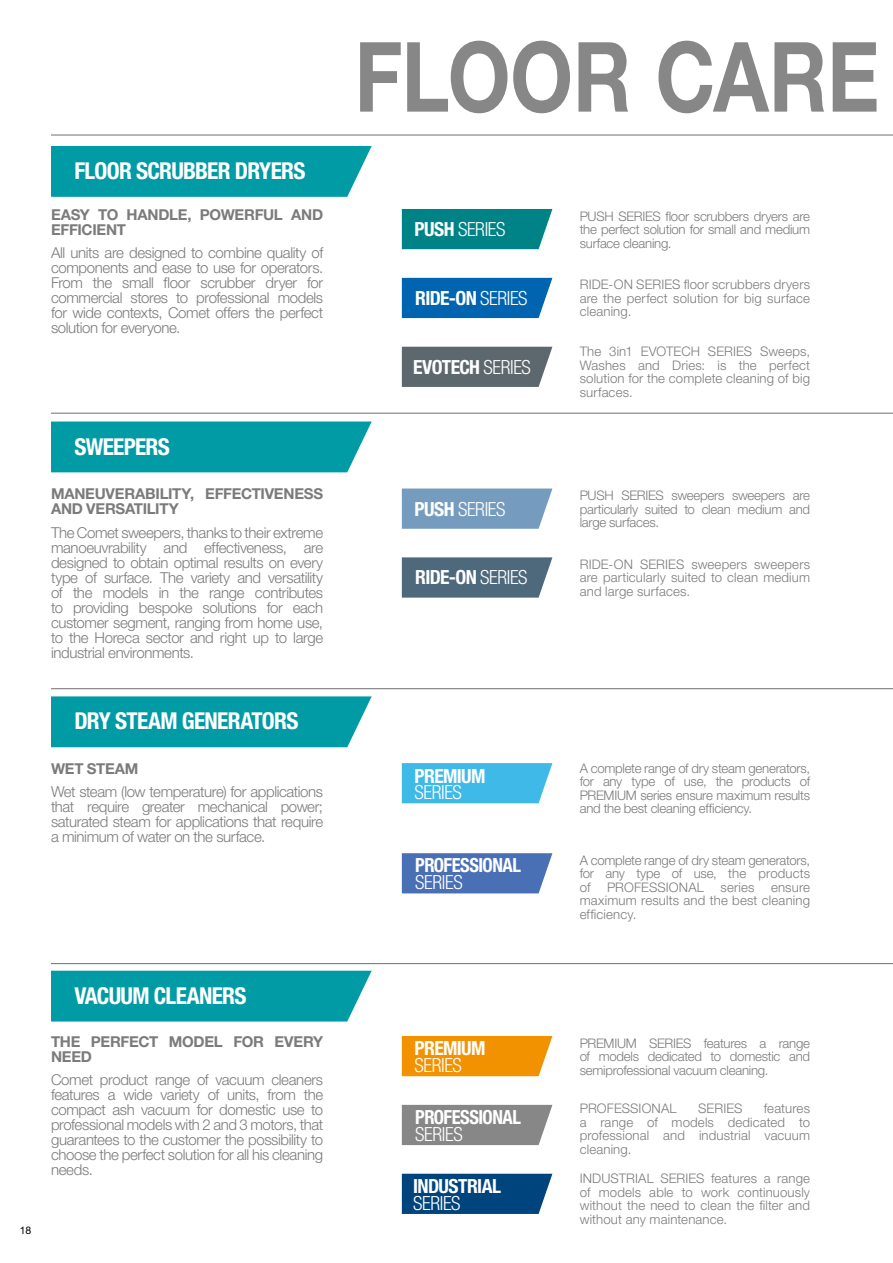
<style>
.page{position:relative;width:893px;height:1263px;background:#fff}
.page>*{position:absolute;margin:0;border:0;box-sizing:border-box;transform-origin:0 0}
.t1{font:700 97.05px "Helvetica Neue LT Pro";letter-spacing:-.005em;color:#878787;scale:.83 1}
.t2{font:700 condensed 23.25px "Helvetica Neue LT Pro";letter-spacing:-.03em;color:#fff}
.t3{font:700 condensed 19.5px "Helvetica Neue LT Pro";letter-spacing:-.03em;color:#fff}
.t4{font:300 condensed 19.5px "Helvetica Neue LT Pro";letter-spacing:-.02em;color:#fff}
.t5{font:700 condensed 19.5px "Helvetica Neue LT Pro";letter-spacing:-.03em;color:#fff;scale:.95 1}
.t6{font:300 15px/15px "Helvetica Neue LT Pro";letter-spacing:-.025em;color:#7c7b7b;text-align:justify}
.t7{font:700 15px/15px "Helvetica Neue LT Pro";letter-spacing:-.02em;color:#7c7b7b}
.t8{font:300 13.2px/13.5px "Helvetica Neue LT Pro";letter-spacing:.005em;color:#7c7b7b;text-align:justify}
.t9{font:10.5px "Helvetica Neue LT Pro";color:#000}
.s1{font-weight:700}
.s2{font-weight:300}
</style>
<div class="page">
<div style="left:402px;top:209px;width:150px;height:40px;background:#008387"></div>
<div style="left:402px;top:1036px;width:150px;height:40px;background:#f39200"></div>
<svg style="left:402px;top:488px;width:150px;height:41px;background:#7da2c1"></svg>
<svg style="left:402px;top:763px;width:150px;height:40px;background:#47bce9"></svg>
<div style="left:51px;top:146px;width:321px;height:51px;background:#009ba4"></div>
<hr style="left:51px;top:413px;width:842px;height:1px;background:#706f6f">
<div style="left:51px;top:421px;width:321px;height:51px;background:#009ba4"></div>
<hr style="left:51px;top:688px;width:842px;height:1px;background:#706f6f">
<div style="left:51px;top:696px;width:321px;height:51px;background:#009ba4"></div>
<hr style="left:51px;top:963px;width:842px;height:1px;background:#706f6f">
<div style="left:51px;top:971px;width:321px;height:50px;background:#009ba4"></div>
<div style="left:402px;top:347px;width:150px;height:40px;background:#5d686e"></div>
<div style="left:402px;top:1174px;width:150px;height:40px;background:#00447e"></div>
<hr style="left:51px;top:135px;width:842px;height:1px;background:#706f6f">
<div style="left:402px;top:278px;width:150px;height:40px;background:#0064b0"></div>
<div style="left:402px;top:1105px;width:150px;height:40px;background:#878787"></div>
<svg style="left:402px;top:557px;width:150px;height:41px;background:#587183"></svg>
<svg style="left:402px;top:853px;width:150px;height:40px;background:#5175b8"></svg>
<h2 class="t2" style="left:74px;top:157px;width:233px">FLOOR SCRUBBER DRYERS</h2>
<p class="t7" style="left:51px;top:206px;width:274px">EASY TO HANDLE, POWERFUL AND<br>EFFICIENT</p>
<p class="t6" style="left:51px;top:245px;width:274px">All units are designed to combine quality of components and ease to use for operators.<br>From the small floor scrubber dryer for commercial stores to professional models for wide contexts, Comet offers the perfect solution for everyone.</p>
<h2 class="t2" style="left:74px;top:432px;width:97px">SWEEPERS</h2>
<p class="t7" style="left:51px;top:486px;width:274px">MANEUVERABILITY, EFFECTIVENESS<br>AND VERSATILITY</p>
<p class="t6" style="left:51px;top:525px;width:274px">The Comet sweepers, thanks to their extreme manoeuvrability and effectiveness, are designed to obtain optimal results on every type of surface. The variety and versatility of the models in the range contributes to providing bespoke solutions for each customer segment, ranging from home use, to the Horeca sector and right up to large industrial environments.</p>
<h2 class="t2" style="left:74px;top:707px;width:225px">DRY STEAM GENERATORS</h2>
<p class="t7" style="left:51px;top:761px;width:89px">WET STEAM</p>
<p class="t6" style="left:51px;top:784px;width:274px">Wet steam (low temperature) for applications that require greater mechanical power; saturated steam for applications that require a minimum of water on the surface.</p>
<h2 class="t2" style="left:74px;top:981px;width:174px">VACUUM CLEANERS</h2>
<p class="t7" style="left:51px;top:1033px;width:274px">THE PERFECT MODEL FOR EVERY<br>NEED</p>
<p class="t6" style="left:51px;top:1072px;width:274px">Comet product range of vacuum cleaners features a wide variety of units, from the compact ash vacuum for domestic use to professional models with 2 and 3 motors, that guarantees to the customer the possibility to choose the perfect solution for all his cleaning needs.</p>
<p class="t9" style="left:20px;top:1224px;width:13px">18</p>
<h1 class="t1" style="left:354px;top:17px;width:634px">FLOOR CARE</h1>
<h3 class="t4" style="left:415px;top:218px;width:92px"><span class="s1">PUSH</span> SERIES</h3>
<h3 class="t3" style="left:415px;top:286px;width:114px">RIDE-ON <span class="s2">SERIES</span></h3>
<h3 class="t3" style="left:413px;top:355px;width:119px">EVOTECH <span class="s2">SERIES</span></h3>
<h3 class="t4" style="left:415px;top:498px;width:92px"><span class="s1">PUSH</span> SERIES</h3>
<h3 class="t3" style="left:415px;top:565px;width:114px">RIDE-ON <span class="s2">SERIES</span></h3>
<p class="t8" style="left:580px;top:209px;width:232px">PUSH SERIES floor scrubbers dryers are the perfect solution for small and medium surface cleaning.</p>
<p class="t8" style="left:580px;top:278px;width:232px">RIDE-ON SERIES floor scrubbers dryers are the perfect solution for big surface cleaning.</p>
<p class="t8" style="left:580px;top:344px;width:232px">The 3in1 EVOTECH SERIES Sweeps, Washes and Dries: is the perfect solution for the complete cleaning of big surfaces.</p>
<p class="t8" style="left:580px;top:488px;width:232px">PUSH SERIES sweepers sweepers are particularly suited to clean medium and large surfaces.</p>
<p class="t8" style="left:580px;top:557px;width:232px">RIDE-ON SERIES sweepers sweepers are particularly suited to clean medium and large surfaces.</p>
<h3 class="t3" style="left:415px;top:764px;width:73px">PREMIUM</h3>
<h3 class="t4" style="left:415px;top:781px;width:49px">SERIES</h3>
<p class="t8" style="left:580px;top:761px;width:232px">A complete range of dry steam generators, for any type of use, the products of PREMIUM series ensure maximum results and the best cleaning efficiency.</p>
<h3 class="t5" style="left:415px;top:854px;width:113px">PROFESSIONAL</h3>
<h3 class="t4" style="left:415px;top:871px;width:49px">SERIES</h3>
<p class="t8" style="left:580px;top:853px;width:232px">A complete range of dry steam generators, for any type of use, the products of</p>
<p class="t8" style="left:607px;top:880px;width:98px">PROFESSIONAL</p>
<p class="t8" style="left:720px;top:880px;width:35px">series</p>
<p class="t8" style="left:580px;top:880px;width:232px;text-indent:191px">ensure maximum results and the best cleaning efficiency.</p>
<h3 class="t3" style="left:415px;top:1037px;width:73px">PREMIUM</h3>
<h3 class="t4" style="left:415px;top:1054px;width:49px">SERIES</h3>
<p class="t8" style="left:580px;top:1036px;width:232px">PREMIUM SERIES features a range of models dedicated to domestic and semiprofessional vacuum cleaning.</p>
<h3 class="t5" style="left:415px;top:1105px;width:113px">PROFESSIONAL</h3>
<h3 class="t4" style="left:415px;top:1122px;width:49px">SERIES</h3>
<p class="t8" style="left:580px;top:1101px;width:98px">PROFESSIONAL</p>
<p class="t8" style="left:698px;top:1101px;width:46px">SERIES</p>
<p class="t8" style="left:580px;top:1101px;width:232px;text-indent:184px">features a range of models dedicated to professional and industrial vacuum cleaning.</p>
<h3 class="t3" style="left:413px;top:1174px;width:90px">INDUSTRIAL</h3>
<h3 class="t4" style="left:413px;top:1191px;width:49px">SERIES</h3>
<p class="t8" style="left:580px;top:1171px;width:232px">INDUSTRIAL SERIES features a range of models able to work continuously without the need to clean the filter and without any maintenance.</p>
</div>
